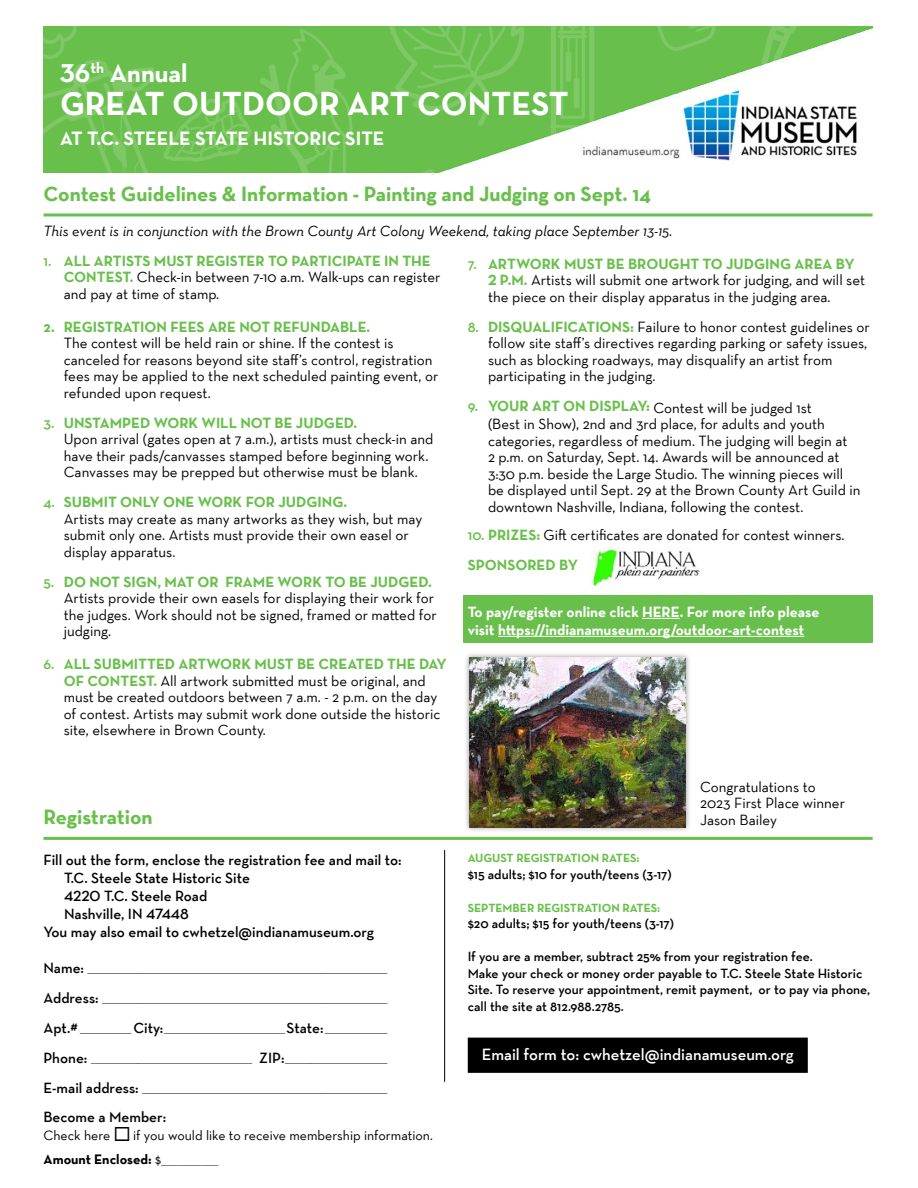
<style>
.page{position:relative;width:918px;height:1188px;background:#fff}
.page>*{position:absolute;margin:0;border:0;box-sizing:border-box;transform-origin:0 0}
.t1{font:700 33.6px "Neutraface Text TT";color:#fff}
.t2{font:700 25.95px "Neutraface Text TT";color:#fff}
.t3{font:700 21px "Neutraface Text TT";color:#68bf4b}
.t4{font:700 19.5px "Neutraface Text TT";color:#fff}
.t5{font:600 16.5px "Neutraface Text TT";color:#fff}
.t6{font:15px/16.5px "Neutraface Text TT";color:#000}
.t7{font:300 15px/30px "Neutraface Text TT";color:#000;text-align:justify}
.t8{font:600 15px "Neutraface Text TT";color:#000}
.t9{font:700 15px/18px "Neutraface Text TT";color:#fff}
.t10{font:italic 15px "Neutraface Text TT";color:#000}
.t11{font:700 15px "Neutraface Text TT";color:#68bf4b}
.t12{font:13.8px/24px "Neutraface Text TT";color:#000}
.t13{font:600 13.5px/16.5px "Neutraface Text TT";color:#000}
.t14{font:700 12px "Neutraface Text TT";color:#68bf4b}
.s1{font-weight:600;color:#68bf4b}
.s2{font-weight:700;color:#68bf4b}
.s3{font-weight:600}
.s4{font-weight:700}
.s5{font-weight:300}
</style>
<div class="page">
<div style="left:463px;top:595px;width:410px;height:48px;background:#68bf4b"></div>
<hr style="left:642px;top:618px;width:38px;height:1px;background:#fff">
<hr style="left:498px;top:636px;width:306px;height:1px;background:#fff">
<img style="left:590px;top:549px;width:109px;height:37px">
<hr style="left:444px;top:850px;width:1px;height:232px;background:#000">
<div style="left:469px;top:1038px;width:338px;height:34px;background:#000"></div>
<div style="left:468px;top:1038px;width:340px;height:35px;border:2px solid #000"></div>
<div style="left:44px;top:26px;width:829px;height:147px;background:#68bf4b"></div>
<svg style="left:389px;top:26px;width:128px;height:84px"></svg>
<svg style="left:44px;top:26px;width:309px;height:147px"></svg>
<svg style="left:657px;top:26px;width:58px;height:1px"></svg>
<img style="left:428px;top:27px;width:446px;height:147px">
<hr style="left:44px;top:213px;width:829px;height:3px;background:#68bf4b">
<hr style="left:44px;top:837px;width:829px;height:3px;background:#68bf4b">
<div style="left:464px;top:652px;width:228px;height:181px;background:#000;opacity:.4"></div>
<img style="left:469px;top:658px;width:217px;height:169px">
<h2 class="t2" style="left:60px;top:56px;width:129px">36<sup>th</sup> Annual</h2>
<h1 class="t1" style="left:60px;top:82px;width:510px">GREAT OUTDOOR ART CONTEST</h1>
<h3 class="t4" style="left:60px;top:126px;width:326px">AT T.C. STEELE STATE HISTORIC SITE</h3>
<h3 class="t3" style="left:44px;top:180px;width:609px">Contest Guidelines &amp; Information - Painting and Judging on Sept. 14</h3>
<p class="t10" style="left:44px;top:222px;width:631px">This event is in conjunction with the Brown County Art Colony Weekend, taking place September 13-15.</p>
<p class="t6" style="left:64px;top:252px;width:378px;text-indent:-20px"><span class="s1">1.</span> <span class="s2">ALL ARTISTS MUST REGISTER TO PARTICIPATE IN THE<br>CONTEST.</span> Check-in between 7-10 a.m. Walk-ups can register and pay at time of stamp.</p>
<p class="t11" style="left:44px;top:317px;width:328px">2. REGISTRATION FEES ARE NOT REFUNDABLE.</p>
<p class="t6" style="left:64px;top:334px;width:376px">The contest will be held rain or shine. If the contest is canceled for reasons beyond site staff’s control, registration fees may be applied to the next scheduled painting event, or refunded upon request.</p>
<p class="t6" style="left:64px;top:414px;width:371px;text-indent:-20px"><span class="s1">3.</span> <span class="s2">UNSTAMPED WORK WILL NOT BE JUDGED.<br></span>Upon arrival (gates open at 7 a.m.), artists must check-in and have their pads/canvasses stamped before beginning work.<br>Canvasses may be prepped but otherwise must be blank.</p>
<p class="t6" style="left:64px;top:493px;width:360px;text-indent:-20px"><span class="s1">4.</span> <span class="s2">SUBMIT ONLY ONE WORK FOR JUDGING.<br></span>Artists may create as many artworks as they wish, but may submit only one. Artists must provide their own easel or display apparatus.</p>
<p class="t6" style="left:64px;top:573px;width:375px;text-indent:-20px"><span class="s1">5.</span> <span class="s2">DO NOT SIGN, MAT OR FRAME WORK TO BE JUDGED.<br></span>Artists provide their own easels for displaying their work for the judges. Work should not be signed, framed or matted for judging.</p>
<p class="t6" style="left:64px;top:655px;width:385px;text-indent:-20px"><span class="s1">6.</span> <span class="s2">ALL SUBMITTED ARTWORK MUST BE CREATED THE DAY OF CONTEST.</span> All artwork submitted must be original, and must be created outdoors between 7 a.m. - 2 p.m. on the day of contest. Artists may submit work done outside the historic site, elsewhere in Brown County.</p>
<h3 class="t3" style="left:44px;top:804px;width:111px">Registration</h3>
<p class="t8" style="left:44px;top:850px;width:360px">Fill out the form, enclose the registration fee and mail to:</p>
<p class="t8" style="left:64px;top:868px;width:187px">T.C. Steele State Historic Site</p>
<p class="t8" style="left:64px;top:886px;width:145px">4220 T.C. Steele Road</p>
<p class="t8" style="left:64px;top:904px;width:126px">Nashville, IN 47448</p>
<p class="t8" style="left:44px;top:922px;width:332px">You may also email to cwhetzel@indianamuseum.org</p>
<p class="t7" style="left:44px;top:952px;width:346px"><span class="s3">Name:</span> __________________________________________________________________________________ <span class="s3">Address:</span> ______________________________________________________________________________ <span class="s3">Apt.#</span> ______________ <span class="s3">City:</span>_________________________________<span class="s3">State:</span>_________________ <span class="s3">Phone:</span> ____________________________________________ <span class="s3">ZIP:</span>____________________________ <span class="s3">E-mail address:</span> ___________________________________________________________________ <span class="s3">Become a Member:</span></p>
<p class="t12" style="left:44px;top:1123px;width:391px">Check here ◻ if you would like to receive membership information.<br><span class="s4">Amount Enclosed:</span> $<span class="s5">_________________</span></p>
<p class="t6" style="left:488px;top:255px;width:379px;text-indent:-20px"><span class="s1">7.</span> <span class="s2">ARTWORK MUST BE BROUGHT TO JUDGING AREA BY<br>2 P.M.</span> Artists will submit one artwork for judging, and will set the piece on their display apparatus in the judging area.</p>
<p class="t6" style="left:488px;top:318px;width:383px;text-indent:-20px"><span class="s1">8.</span> <span class="s2">DISQUALIFICATIONS:</span> Failure to honor contest guidelines or follow site staff’s directives regarding parking or safety issues, such as blocking roadways, may disqualify an artist from participating in the judging.</p>
<p class="t6" style="left:488px;top:399px;width:374px;text-indent:-20px"><span class="s1">9.</span> <span class="s2">YOUR ART ON DISPLAY:</span> Contest will be judged 1st<br>(Best in Show), 2nd and 3rd place, for adults and youth categories, regardless of medium. The judging will begin at<br>2 p.m. on Saturday, Sept. 14. Awards will be announced at 3:30 p.m. beside the Large Studio. The winning pieces will be displayed until Sept. 29 at the Brown County Art Guild in downtown Nashville, Indiana, following the contest.</p>
<p class="t6" style="left:468px;top:520px;width:378px;line-height:30px"><span class="s1">10.</span> <span class="s2">PRIZES:</span> Gift certificates are donated for contest winners.<br><span class="s2">SPONSORED BY</span></p>
<p class="t9" style="left:468px;top:602px;width:353px">To pay/register online click HERE. For more info please visit https://indianamuseum.org/outdoor-art-contest</p>
<p class="t6" style="left:700px;top:778px;width:147px">Congratulations to<br>2023 First Place winner<br>Jason Bailey</p>
<p class="t14" style="left:468px;top:850px;width:173px">AUGUST REGISTRATION RATES:</p>
<p class="t13" style="left:468px;top:866px;width:206px">$15 adults; $10 for youth/teens (3-17)</p>
<p class="t14" style="left:468px;top:900px;width:194px">SEPTEMBER REGISTRATION RATES:</p>
<p class="t13" style="left:468px;top:915px;width:208px">$20 adults; $15 for youth/teens (3-17)</p>
<p class="t13" style="left:468px;top:948px;width:404px">If you are a member, subtract 25% from your registration fee.<br>Make your check or money order payable to T.C. Steele State Historic Site. To reserve your appointment, remit payment, or to pay via phone, call the site at 812.988.2785.</p>
<p class="t5" style="left:482px;top:1044px;width:313px">Email form to: cwhetzel@indianamuseum.org</p>
</div>
